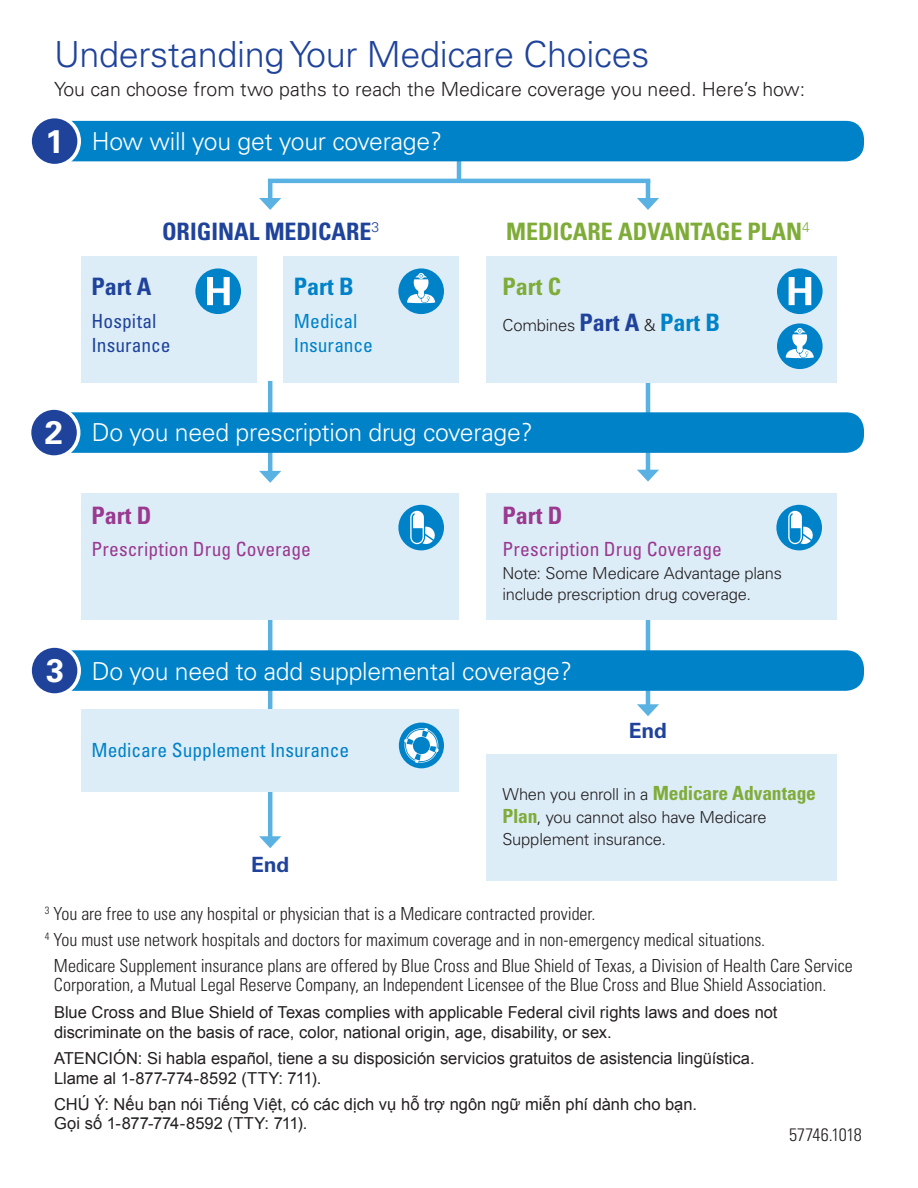
<style>
.page{position:relative;width:918px;height:1188px;background:#fff}
.page>*{position:absolute;margin:0;border:0;box-sizing:border-box;transform-origin:0 0}
.t1{font:300 36px "Univers LT Std";letter-spacing:-.01em;color:#1f439b}
.t2{font:700 32.7px "Univers LT Std";color:#fff}
.t3{font:300 24.75px "Univers LT Std";letter-spacing:-.01em;color:#fff}
.t4{font:700 condensed 24px "Univers LT Std";color:#7fac39}
.t5{font:700 condensed 24px "Univers LT Std";color:#1f439b}
.t6{font:700 condensed 24px "Univers LT Std";color:#9a3990}
.t7{font:700 condensed 24px "Univers LT Std";color:#0082c8}
.t8{font:700 21px "Univers LT Std";letter-spacing:-.005em;color:#1f439b}
.t9{font:300 19.5px "Univers LT Std";color:#231f20}
.t10{font:condensed 19.5px "Univers LT Std";letter-spacing:.005em;color:#9a3990}
.t11{font:condensed 19.5px/24px "Univers LT Std";color:#0082c8}
.t12{font:700 condensed 19.5px "Univers LT Std";letter-spacing:-.01em;color:#7fac39}
.t13{font:condensed 19.5px/24px "Univers LT Std";letter-spacing:.005em;color:#1f439b}
.t14{font:300 condensed 18px "Univers LT Std";color:#231f20}
.t15{font:16.5px/19.5px "Arial";color:#231f20}
.t16{font:300 16.5px/21px "Univers LT Std";letter-spacing:-.015em;color:#231f20}
.s1{font-weight:700;font-stretch:condensed;font-size:24px;color:#1f439b}
.s2{font-weight:700;font-stretch:condensed;font-size:24px;color:#0082c8}
.s3{font-weight:300;font-stretch:normal;font-size:16.5px;color:#231f20}
.s4{font-weight:700;font-stretch:condensed;font-size:19.5px;color:#7fac39}
</style>
<div class="page">
<hr style="left:268px;top:597px;width:4px;height:119px;background:#5ab2e3">
<hr style="left:646px;top:590px;width:4px;height:118px;background:#5ab2e3">
<svg style="left:637px;top:704px;width:22px;height:12px"></svg>
<hr style="left:268px;top:767px;width:4px;height:73px;background:#5ab2e3">
<svg style="left:259px;top:836px;width:22px;height:12px"></svg>
<hr style="left:457px;top:160px;width:4px;height:22px;background:#5ab2e3">
<hr style="left:268px;top:179px;width:382px;height:4px;background:#5ab2e3">
<hr style="left:268px;top:180px;width:4px;height:22px;background:#5ab2e3">
<svg style="left:259px;top:198px;width:22px;height:12px"></svg>
<hr style="left:646px;top:180px;width:4px;height:22px;background:#5ab2e3">
<svg style="left:637px;top:198px;width:22px;height:12px"></svg>
<hr style="left:268px;top:381px;width:4px;height:94px;background:#5ab2e3">
<svg style="left:259px;top:471px;width:22px;height:12px"></svg>
<hr style="left:646px;top:382px;width:4px;height:92px;background:#5ab2e3">
<svg style="left:637px;top:470px;width:22px;height:12px"></svg>
<div style="left:54px;top:121px;width:810px;height:40px;background:#0082c8;border-radius:18px"></div>
<div style="left:54px;top:412px;width:810px;height:41px;background:#0082c8;border-radius:18px"></div>
<div style="left:54px;top:650px;width:810px;height:41px;background:#0082c8;border-radius:18px"></div>
<div style="left:81px;top:256px;width:175px;height:127px;background:#ddedf8"></div>
<div style="left:284px;top:256px;width:175px;height:127px;background:#ddedf8"></div>
<div style="left:486px;top:754px;width:351px;height:126px;background:#ddedf8"></div>
<div style="left:486px;top:256px;width:351px;height:127px;background:#ddedf8"></div>
<div style="left:486px;top:493px;width:351px;height:127px;background:#ddedf8"></div>
<div style="left:81px;top:493px;width:378px;height:127px;background:#ddedf8"></div>
<div style="left:81px;top:709px;width:378px;height:82px;background:#ddedf8"></div>
<div style="left:30px;top:117px;width:49px;height:49px;background:#1f439b;border-radius:50%"></div>
<div style="left:28px;top:115px;width:53px;height:52px;border:4px solid #fff;border-radius:50%"></div>
<div style="left:30px;top:408px;width:49px;height:49px;background:#1f439b;border-radius:50%"></div>
<div style="left:28px;top:406px;width:52px;height:53px;border:4px solid #fff;border-radius:50%"></div>
<div style="left:30px;top:646px;width:49px;height:49px;background:#1f439b;border-radius:50%"></div>
<div style="left:28px;top:644px;width:53px;height:53px;border:4px solid #fff;border-radius:50%"></div>
<div style="left:195px;top:268px;width:46px;height:46px;background:#0082c8;border-radius:50%"></div>
<svg style="left:207px;top:277px;width:23px;height:28px"></svg>
<div style="left:777px;top:268px;width:46px;height:46px;background:#0082c8;border-radius:50%"></div>
<svg style="left:789px;top:277px;width:22px;height:28px"></svg>
<div style="left:398px;top:268px;width:46px;height:46px;background:#0082c8;border-radius:50%"></div>
<svg style="left:407px;top:273px;width:29px;height:31px"></svg>
<div style="left:777px;top:323px;width:46px;height:46px;background:#0082c8;border-radius:50%"></div>
<svg style="left:785px;top:328px;width:29px;height:31px"></svg>
<div style="left:776px;top:505px;width:46px;height:45px;background:#0082c8;border-radius:50%"></div>
<svg style="left:788px;top:511px;width:25px;height:34px"></svg>
<div style="left:398px;top:505px;width:46px;height:45px;background:#0082c8;border-radius:50%"></div>
<svg style="left:410px;top:511px;width:25px;height:34px"></svg>
<div style="left:399px;top:723px;width:45px;height:45px;background:#0082c8;border-radius:50%"></div>
<svg style="left:403px;top:727px;width:37px;height:37px"></svg>
<h1 class="t1" style="left:54px;top:32px;width:597px">Understanding Your Medicare Choices</h1>
<p class="t9" style="left:54px;top:77px;width:753px">You can choose from two paths to reach the Medicare coverage you need. Here’s how:</p>
<h2 class="t2" style="left:46px;top:122px;width:20px">1</h2>
<h3 class="t3" style="left:92px;top:126px;width:352px">How will you get your coverage?</h3>
<h3 class="t5" style="left:162px;top:217px;width:219px">ORIGINAL MEDICARE<sup>3</sup></h3>
<h3 class="t4" style="left:506px;top:217px;width:305px">MEDICARE ADVANTAGE PLAN<sup>4</sup></h3>
<h3 class="t5" style="left:91px;top:272px;width:61px">Part A</h3>
<p class="t13" style="left:91px;top:309px;width:81px">Hospital<br>Insurance</p>
<h3 class="t4" style="left:502px;top:272px;width:60px">Part C</h3>
<h3 class="t7" style="left:294px;top:272px;width:61px">Part B</h3>
<p class="t11" style="left:294px;top:309px;width:81px">Medical<br>Insurance</p>
<p class="t16" style="left:502px;top:315px;width:219px">Combines <span class="s1">Part A</span> &amp; <span class="s2">Part B</span></p>
<h2 class="t2" style="left:45px;top:414px;width:20px">2</h2>
<h3 class="t3" style="left:92px;top:417px;width:443px">Do you need prescription drug coverage?</h3>
<h3 class="t6" style="left:91px;top:501px;width:61px">Part D</h3>
<p class="t10" style="left:91px;top:537px;width:221px">Prescription Drug Coverage</p>
<h3 class="t6" style="left:502px;top:501px;width:61px">Part D</h3>
<p class="t10" style="left:502px;top:537px;width:221px">Prescription Drug Coverage</p>
<p class="t16" style="left:502px;top:563px;width:281px">Note: Some Medicare Advantage plans include prescription drug coverage.</p>
<h2 class="t2" style="left:46px;top:652px;width:20px">3</h2>
<h3 class="t3" style="left:92px;top:656px;width:482px">Do you need to add supplemental coverage?</h3>
<p class="t8" style="left:629px;top:719px;width:40px">End</p>
<p class="t11" style="left:91px;top:738px;width:259px">Medicare Supplement Insurance</p>
<p class="t12" style="left:502px;top:781px;width:315px"><span class="s3">When you enroll in a</span> Medicare Advantage</p>
<p class="t16" style="left:502px;top:806px;width:266px;line-height:22.5px"><span class="s4">Plan</span>, you cannot also have Medicare<br>Supplement insurance.</p>
<p class="t8" style="left:251px;top:852px;width:40px">End</p>
<p class="t14" style="left:45px;top:902px;width:552px"><sup>3</sup> You are free to use any hospital or physician that is a Medicare contracted provider.</p>
<p class="t14" style="left:45px;top:929px;width:722px"><sup>4</sup> You must use network hospitals and doctors for maximum coverage and in non-emergency medical situations.</p>
<p class="t14" style="left:54px;top:955px;width:800px">Medicare Supplement insurance plans are offered by Blue Cross and Blue Shield of Texas, a Division of Health Care Service</p>
<p class="t14" style="left:54px;top:974px;width:774px">Corporation, a Mutual Legal Reserve Company, an Independent Licensee of the Blue Cross and Blue Shield Association.</p>
<p class="t15" style="left:54px;top:1003px;width:725px">Blue Cross and Blue Shield of Texas complies with applicable Federal civil rights laws and does not discriminate on the basis of race, color, national origin, age, disability, or sex.</p>
<p class="t15" style="left:54px;top:1049px;width:702px">ATENCIÓN: Si habla español, tiene a su disposición servicios gratuitos de asistencia lingüística.<br>Llame al 1-877-774-8592 (TTY: 711).</p>
<p class="t15" style="left:54px;top:1094px;width:645px">CHÚ Ý: Nếu bạn nói Tiếng Việt, có các dịch vụ hỗ trợ ngôn ngữ miễn phí dành cho bạn.<br>Gọi số 1-877-774-8592 (TTY: 711).</p>
<p class="t14" style="left:789px;top:1124px;width:74px">57746.1018</p>
</div>
